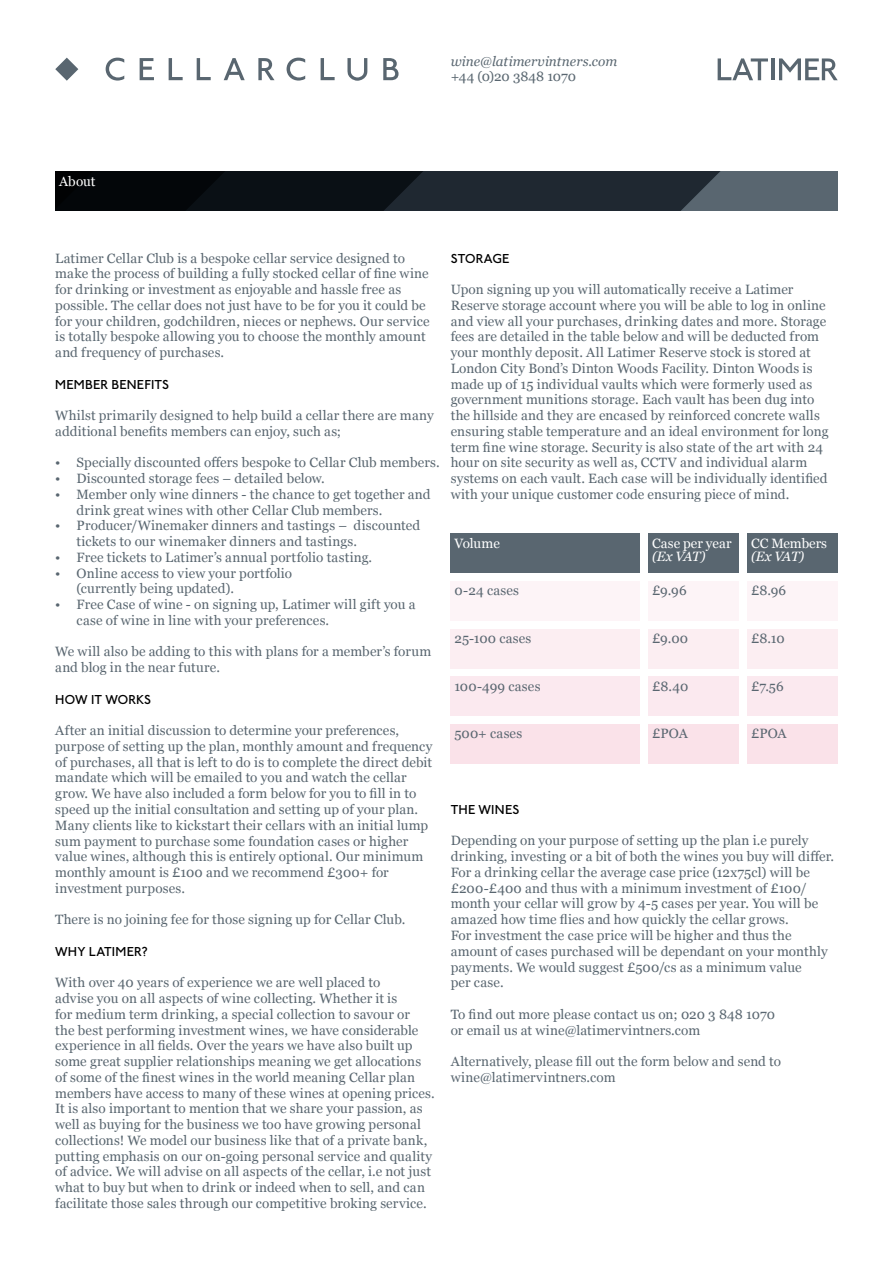
<style>
.page{position:relative;width:893px;height:1263px;background:#fff}
.page>*{position:absolute;margin:0;border:0;box-sizing:border-box;transform-origin:0 0}
.t1{font:13.5px/15.8px "Georgia";letter-spacing:.01em;color:#596670}
.t2{font:13.5px "NJ Light Normal";letter-spacing:.015em;color:#000}
.t3{font:13.5px "Georgia";letter-spacing:-.005em;color:#fff}
.t4{font:italic 13.5px "Georgia";color:#596670}
.t5{font:italic 13.5px "Georgia";letter-spacing:-.025em;color:#fff}
</style>
<div class="page">
<svg style="left:55px;top:171px;width:783px;height:40px"></svg>
<div style="left:451px;top:534px;width:189px;height:39px;background:#596670"></div>
<div style="left:648px;top:534px;width:91px;height:39px;background:#596670"></div>
<div style="left:747px;top:534px;width:91px;height:39px;background:#596670"></div>
<div style="left:451px;top:581px;width:189px;height:39px;background:#fdf4f7"></div>
<div style="left:648px;top:581px;width:91px;height:39px;background:#fdf4f7"></div>
<div style="left:747px;top:581px;width:91px;height:39px;background:#fdf4f7"></div>
<div style="left:451px;top:629px;width:189px;height:39px;background:#fceef2"></div>
<div style="left:648px;top:629px;width:91px;height:39px;background:#fceef2"></div>
<div style="left:747px;top:629px;width:91px;height:39px;background:#fceef2"></div>
<div style="left:451px;top:677px;width:189px;height:39px;background:#fbe9ef"></div>
<div style="left:648px;top:677px;width:91px;height:39px;background:#fbe9ef"></div>
<div style="left:747px;top:677px;width:91px;height:39px;background:#fbe9ef"></div>
<div style="left:451px;top:724px;width:189px;height:40px;background:#fae2e9"></div>
<div style="left:648px;top:724px;width:91px;height:40px;background:#fae2e9"></div>
<div style="left:747px;top:724px;width:91px;height:40px;background:#fae2e9"></div>
<svg style="left:55px;top:58px;width:23px;height:23px"></svg>
<svg style="left:718px;top:58px;width:50px;height:22px"></svg>
<hr style="left:772px;top:58px;width:3px;height:22px;background:#596670">
<svg style="left:779px;top:58px;width:59px;height:22px"></svg>
<svg style="left:106px;top:58px;width:18px;height:23px"></svg>
<svg style="left:140px;top:58px;width:14px;height:22px"></svg>
<svg style="left:169px;top:58px;width:14px;height:22px"></svg>
<svg style="left:197px;top:58px;width:14px;height:22px"></svg>
<svg style="left:224px;top:58px;width:21px;height:22px"></svg>
<svg style="left:258px;top:58px;width:16px;height:22px"></svg>
<svg style="left:287px;top:58px;width:18px;height:23px"></svg>
<svg style="left:321px;top:58px;width:14px;height:22px"></svg>
<svg style="left:347px;top:58px;width:20px;height:23px"></svg>
<svg style="left:383px;top:58px;width:16px;height:22px"></svg>
<p class="t4" style="left:451px;top:51px;width:168px">wine@latimervintners.com</p>
<p class="t1" style="left:451px;top:67px;width:127px">+44 (0)20 3848 1070</p>
<p class="t3" style="left:59px;top:171px;width:38px">About</p>
<p class="t1" style="left:55px;top:249px;width:376px">Latimer Cellar Club is a bespoke cellar service designed to make the process of building a fully stocked cellar of fine wine for drinking or investment as enjoyable and hassle free as possible. The cellar does not just have to be for you it could be for your children, godchildren, nieces or nephews. Our service is totally bespoke allowing you to choose the monthly amount and frequency of purchases.</p>
<p class="t2" style="left:55px;top:374px;width:115px">MEMBER BENEFITS</p>
<p class="t1" style="left:55px;top:407px;width:380px">Whilst primarily designed to help build a cellar there are many additional benefits members can enjoy, such as;</p>
<p class="t1" style="left:55px;top:454px;width:386px">• Specially discounted offers bespoke to Cellar Club members.</p>
<p class="t1" style="left:55px;top:470px;width:271px">• Discounted storage fees – detailed below.</p>
<p class="t1" style="left:77px;top:486px;width:355px;text-indent:-21px">• Member only wine dinners - the chance to get together and drink great wines with other Cellar Club members.</p>
<p class="t1" style="left:77px;top:517px;width:345px;text-indent:-21px">• Producer/Winemaker dinners and tastings – discounted tickets to our winemaker dinners and tastings.</p>
<p class="t1" style="left:55px;top:549px;width:318px">• Free tickets to Latimer’s annual portfolio tasting.</p>
<p class="t1" style="left:77px;top:565px;width:217px;text-indent:-21px">• Online access to view your portfolio (currently being updated).</p>
<p class="t1" style="left:77px;top:596px;width:341px;text-indent:-21px">• Free Case of wine - on signing up, Latimer will gift you a case of wine in line with your preferences.</p>
<p class="t1" style="left:55px;top:643px;width:378px">We will also be adding to this with plans for a member’s forum and blog in the near future.</p>
<p class="t2" style="left:55px;top:689px;width:97px">HOW IT WORKS</p>
<p class="t1" style="left:55px;top:722px;width:379px">After an initial discussion to determine your preferences, purpose of setting up the plan, monthly amount and frequency of purchases, all that is left to do is to complete the direct debit mandate which will be emailed to you and watch the cellar grow. We have also included a form below for you to fill in to speed up the initial consultation and setting up of your plan.<br>Many clients like to kickstart their cellars with an initial lump sum payment to purchase some foundation cases or higher value wines, although this is entirely optional. Our minimum monthly amount is £100 and we recommend £300+ for investment purposes.</p>
<p class="t1" style="left:55px;top:911px;width:352px">There is no joining fee for those signing up for Cellar Club.</p>
<p class="t2" style="left:55px;top:941px;width:94px">WHY LATIMER?</p>
<p class="t1" style="left:55px;top:974px;width:381px">With over 40 years of experience we are well placed to<br>advise you on all aspects of wine collecting. Whether it is<br>for medium term drinking, a special collection to savour or<br>the best performing investment wines, we have considerable experience in all fields. Over the years we have also built up some great supplier relationships meaning we get allocations of some of the finest wines in the world meaning Cellar plan members have access to many of these wines at opening prices.<br>It is also important to mention that we share your passion, as well as buying for the business we too have growing personal collections! We model our business like that of a private bank, putting emphasis on our on-going personal service and quality of advice. We will advise on all aspects of the cellar, i.e not just what to buy but when to drink or indeed when to sell, and can facilitate those sales through our competitive broking service.</p>
<p class="t2" style="left:451px;top:248px;width:60px">STORAGE</p>
<p class="t1" style="left:451px;top:281px;width:379px">Upon signing up you will automatically receive a Latimer Reserve storage account where you will be able to log in online and view all your purchases, drinking dates and more. Storage fees are detailed in the table below and will be deducted from your monthly deposit. All Latimer Reserve stock is stored at London City Bond’s Dinton Woods Facility. Dinton Woods is made up of 15 individual vaults which were formerly used as government munitions storage. Each vault has been dug into the hillside and they are encased by reinforced concrete walls ensuring stable temperature and an ideal environment for long term fine wine storage. Security is also state of the art with 24 hour on site security as well as, CCTV and individual alarm systems on each vault. Each case will be individually identified with your unique customer code ensuring piece of mind.</p>
<p class="t3" style="left:454px;top:533px;width:47px">Volume</p>
<p class="t3" style="left:652px;top:533px;width:81px">Case per year</p>
<p class="t5" style="left:652px;top:547px;width:55px">(Ex VAT)</p>
<p class="t3" style="left:751px;top:533px;width:78px">CC Members</p>
<p class="t5" style="left:751px;top:547px;width:55px">(Ex VAT)</p>
<p class="t1" style="left:454px;top:582px;width:66px">0-24 cases</p>
<p class="t1" style="left:652px;top:582px;width:36px">£9.96</p>
<p class="t1" style="left:751px;top:582px;width:37px">£8.96</p>
<p class="t1" style="left:454px;top:630px;width:78px">25-100 cases</p>
<p class="t1" style="left:652px;top:630px;width:37px">£9.00</p>
<p class="t1" style="left:751px;top:630px;width:35px">£8.10</p>
<p class="t1" style="left:454px;top:678px;width:88px">100-499 cases</p>
<p class="t1" style="left:652px;top:678px;width:38px">£8.40</p>
<p class="t1" style="left:751px;top:678px;width:34px">£7.56</p>
<p class="t1" style="left:454px;top:725px;width:69px">500+ cases</p>
<p class="t1" style="left:652px;top:725px;width:37px">£POA</p>
<p class="t1" style="left:751px;top:725px;width:37px">£POA</p>
<p class="t2" style="left:451px;top:800px;width:70px">THE WINES</p>
<p class="t1" style="left:451px;top:832px;width:385px">Depending on your purpose of setting up the plan i.e purely drinking, investing or a bit of both the wines you buy will differ.<br>For a drinking cellar the average case price (12x75cl) will be £200-£400 and thus with a minimum investment of £100/ month your cellar will grow by 4-5 cases per year. You will be amazed how time flies and how quickly the cellar grows.<br>For investment the case price will be higher and thus the amount of cases purchased will be dependant on your monthly payments. We would suggest £500/cs as a minimum value<br>per case.</p>
<p class="t1" style="left:451px;top:1006px;width:326px">To find out more please contact us on; 020 3 848 1070 or email us at wine@latimervintners.com</p>
<p class="t1" style="left:451px;top:1053px;width:332px">Alternatively, please fill out the form below and send to wine@latimervintners.com</p>
</div>
